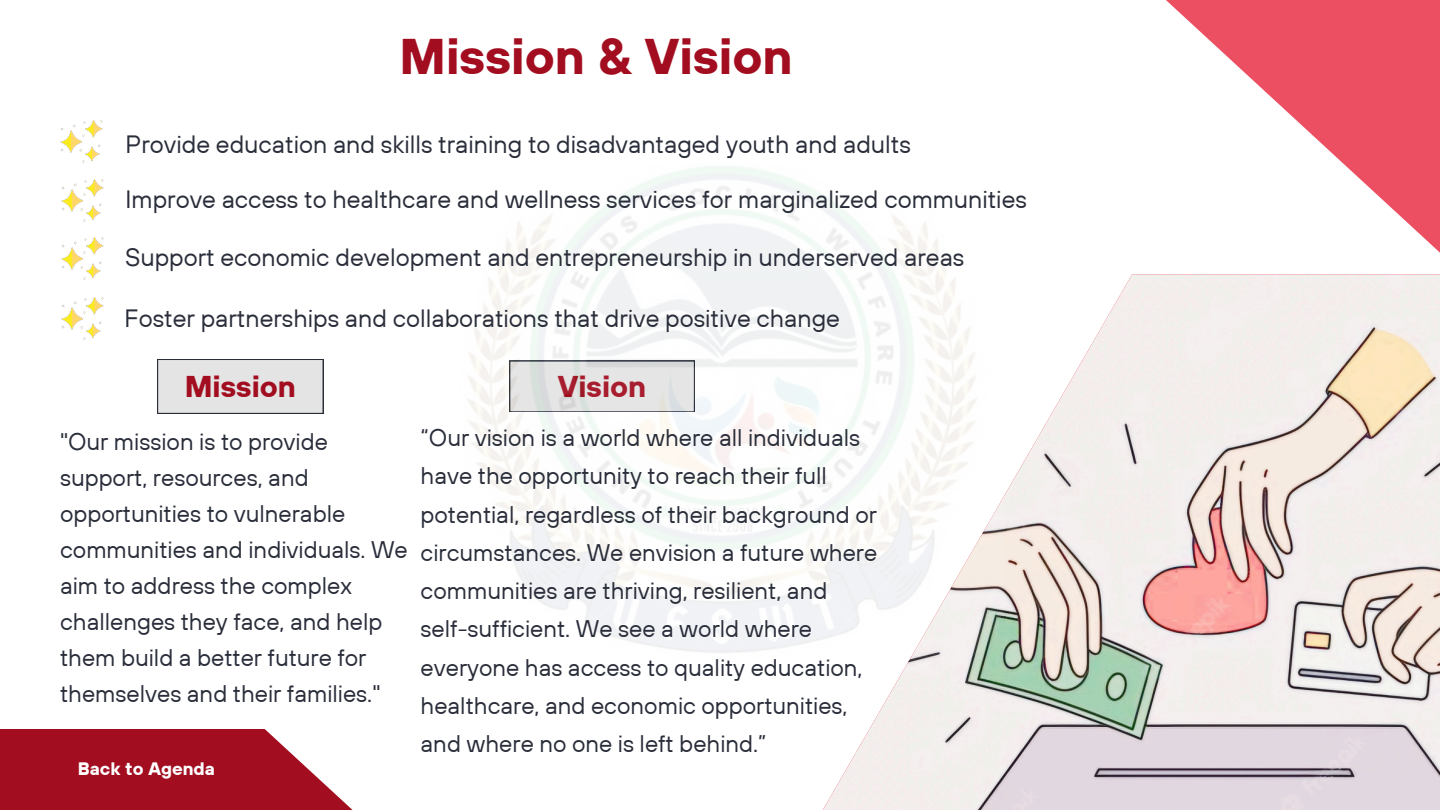
<style>
.page{position:relative;width:1440px;height:810px;background:#fff}
.page>*{position:absolute;margin:0;border:0;box-sizing:border-box;transform-origin:0 0}
.t1{font:700 50px "TT Hoves";color:#a20e20}
.t2{font:700 30px "TT Hoves";color:#a20e20}
.t3{font:25px "TT Hoves";color:#2a2e3a}
.t4{font:24px/38.2px "TT Hoves";color:#2a2e3a}
.t5{font:700 18px "TT Hoves";color:#fff}
</style>
<div class="page">
<svg style="left:0;top:729px;width:353px;height:81px;background:#ad2c3c"></svg>
<img style="left:823px;top:274px;width:617px;height:536px">
<div style="left:157px;top:359px;width:166px;height:54px;background:#e4e4e4"></div>
<svg style="left:1166px;top:0;width:274px;height:253px"></svg>
<img style="left:60px;top:120px;width:44px;height:102px">
<img style="left:61px;top:237px;width:43px;height:103px">
<img style="left:436px;top:140px;width:568px;height:530px;border-radius:75px">
<p class="t1" style="left:400px;top:24px;width:395px">Mission &amp; Vision</p>
<h3 class="t3" style="left:126px;top:128px;width:787px">Provide education and skills training to disadvantaged youth and adults</h3>
<h2 class="t3" style="left:126px;top:183px;width:903px">Improve access to healthcare and wellness services for marginalized communities</h2>
<h3 class="t3" style="left:125px;top:241px;width:841px">Support economic development and entrepreneurship in underserved areas</h3>
<h3 class="t3" style="left:125px;top:302px;width:717px">Foster partnerships and collaborations that drive positive change</h3>
<p class="t2" style="left:185px;top:367px;width:113px">Mission</p>
<h2 class="t2" style="left:558px;top:367px;width:90px">Vision</h2>
<h3 class="t4" style="left:60px;top:423px;width:349px;line-height:36px">"Our mission is to provide support, resources, and opportunities to vulnerable communities and individuals. We aim to address the complex challenges they face, and help them build a better future for themselves and their families."</h3>
<h3 class="t4" style="left:421px;top:418px;width:458px">“Our vision is a world where all individuals have the opportunity to reach their full potential, regardless of their background or circumstances. We envision a future where communities are thriving, resilient, and self-sufficient. We see a world where everyone has access to quality education, healthcare, and economic opportunities, and where no one is left behind.”</h3>
<h1 class="t5" style="left:78px;top:757px;width:139px">Back to Agenda</h1>
</div>
